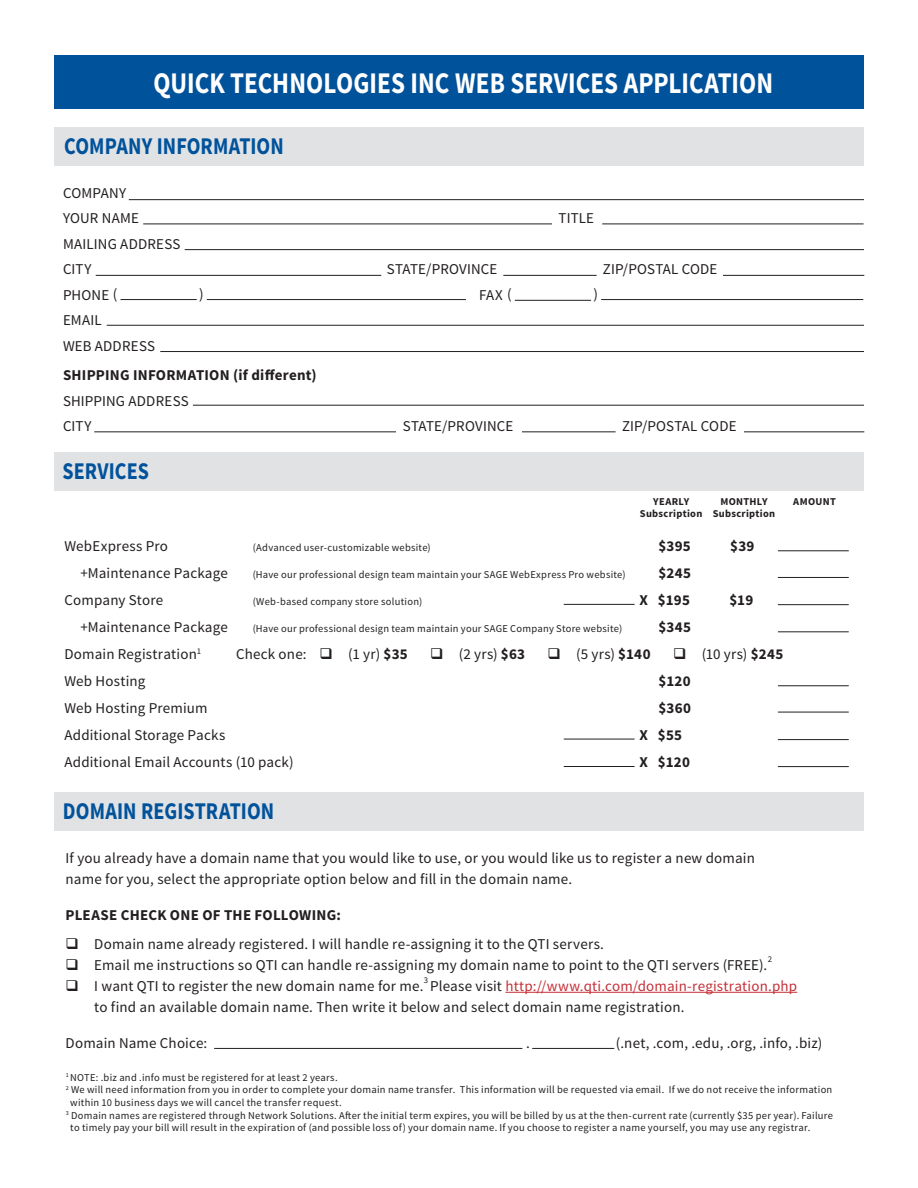
<style>
.page{position:relative;width:918px;height:1188px;background:#fff}
.page>*{position:absolute;margin:0;border:0;box-sizing:border-box;transform-origin:0 0}
.t1{font:700 30px "Source Sans Pro";color:#fff;scale:.84 1}
.t2{font:700 24px "Source Sans Pro";letter-spacing:.005em;color:#00529b;scale:.84 1}
.t3{font:15px/25.5px "Source Sans Pro";letter-spacing:.01em;color:#231f20}
.t4{font:700 15px/25.5px "Source Sans Pro";letter-spacing:.015em;color:#231f20}
.t5{font:15px "Source Sans Pro";letter-spacing:.015em;color:#c43038}
.t6{font:10.5px "Source Sans Pro";letter-spacing:.025em;color:#231f20}
.t7{font:700 10.5px "Source Sans Pro";letter-spacing:.03em;color:#231f20}
.t8{font:8.7px "Source Sans Pro";color:#231f20}
.s1{font-weight:400}
.s2{font-weight:700}
.s3{color:#231f20}
</style>
<div class="page">
<div style="left:54px;top:55px;width:810px;height:54px;background:#00529b"></div>
<div style="left:54px;top:127px;width:810px;height:39px;background:#e1e2e4"></div>
<hr style="left:129px;top:199px;width:735px;height:1px;background:#231f20">
<hr style="left:160px;top:351px;width:704px;height:1px;background:#231f20">
<hr style="left:107px;top:325px;width:757px;height:1px;background:#231f20">
<hr style="left:207px;top:299px;width:259px;height:1px;background:#231f20">
<hr style="left:601px;top:299px;width:262px;height:1px;background:#231f20">
<hr style="left:121px;top:299px;width:76px;height:1px;background:#231f20">
<hr style="left:515px;top:300px;width:76px;height:1px;background:#231f20">
<hr style="left:185px;top:249px;width:679px;height:1px;background:#231f20">
<hr style="left:193px;top:405px;width:671px;height:1px;background:#231f20">
<hr style="left:143px;top:224px;width:409px;height:1px;background:#231f20">
<hr style="left:96px;top:275px;width:285px;height:1px;background:#231f20">
<hr style="left:94px;top:431px;width:302px;height:1px;background:#231f20">
<hr style="left:503px;top:275px;width:94px;height:1px;background:#231f20">
<hr style="left:522px;top:431px;width:94px;height:1px;background:#231f20">
<hr style="left:723px;top:275px;width:141px;height:1px;background:#231f20">
<hr style="left:744px;top:431px;width:120px;height:1px;background:#231f20">
<hr style="left:602px;top:224px;width:262px;height:1px;background:#231f20">
<div style="left:54px;top:452px;width:810px;height:39px;background:#e1e2e4"></div>
<hr style="left:564px;top:604px;width:71px;height:1px;background:#231f20">
<hr style="left:564px;top:766px;width:71px;height:1px;background:#231f20">
<hr style="left:564px;top:739px;width:71px;height:1px;background:#231f20">
<hr style="left:778px;top:577px;width:71px;height:1px;background:#231f20">
<hr style="left:778px;top:631px;width:71px;height:1px;background:#231f20">
<hr style="left:778px;top:685px;width:71px;height:1px;background:#231f20">
<hr style="left:778px;top:712px;width:71px;height:1px;background:#231f20">
<hr style="left:778px;top:550px;width:71px;height:1px;background:#231f20">
<hr style="left:778px;top:739px;width:71px;height:1px;background:#231f20">
<hr style="left:778px;top:766px;width:71px;height:1px;background:#231f20">
<hr style="left:778px;top:604px;width:71px;height:1px;background:#231f20">
<hr style="left:532px;top:1048px;width:82px;height:1px;background:#231f20">
<hr style="left:505px;top:992px;width:292px;height:1px;background:#c43038">
<hr style="left:214px;top:1048px;width:308px;height:1px;background:#231f20">
<div style="left:54px;top:792px;width:810px;height:39px;background:#e1e2e4"></div>
<p class="t1" style="left:153px;top:63px;width:739px">QUICK TECHNOLOGIES INC WEB SERVICES APPLICATION</p>
<p class="t2" style="left:64px;top:131px;width:263px">COMPANY INFORMATION</p>
<p class="t3" style="left:63px;top:180px;width:77px">COMPANY<br>YOUR NAME</p>
<p class="t3" style="left:63px;top:231px;width:119px">MAILING ADDRESS<br>CITY</p>
<p class="t3" style="left:559px;top:206px;width:37px">TITLE</p>
<p class="t3" style="left:387px;top:257px;width:112px">STATE/PROVINCE</p>
<p class="t3" style="left:603px;top:257px;width:116px">ZIP/POSTAL CODE</p>
<p class="t3" style="left:63px;top:282px;width:56px">PHONE (</p>
<p class="t3" style="left:479px;top:282px;width:34px">FAX (</p>
<p class="t3" style="left:63px;top:308px;width:94px">EMAIL<br>WEB ADDRESS</p>
<p class="t4" style="left:63px;top:363px;width:255px">SHIPPING INFORMATION (if different)<br><span class="s1">SHIPPING ADDRESS<br>CITY</span></p>
<p class="t3" style="left:199px;top:281px;width:6px">)</p>
<p class="t3" style="left:593px;top:281px;width:6px">)</p>
<p class="t3" style="left:403px;top:414px;width:112px">STATE/PROVINCE</p>
<p class="t3" style="left:622px;top:414px;width:116px">ZIP/POSTAL CODE</p>
<p class="t2" style="left:63px;top:455px;width:104px">SERVICES</p>
<p class="t7" style="left:653px;top:495px;width:38px">YEARLY</p>
<p class="t7" style="left:640px;top:507px;width:64px">Subscription</p>
<p class="t7" style="left:720px;top:495px;width:49px">MONTHLY</p>
<p class="t7" style="left:713px;top:507px;width:64px">Subscription</p>
<p class="t3" style="left:64px;top:533px;width:105px">WebExpress Pro</p>
<p class="t4" style="left:658px;top:533px;width:34px">$395</p>
<p class="t4" style="left:730px;top:533px;width:26px">$39</p>
<p class="t3" style="left:80px;top:560px;width:149px">+Maintenance Package</p>
<p class="t4" style="left:658px;top:560px;width:34px">$245</p>
<p class="t3" style="left:64px;top:587px;width:100px">Company Store</p>
<p class="t4" style="left:639px;top:587px;width:52px">X $195</p>
<p class="t4" style="left:729px;top:587px;width:25px">$19</p>
<p class="t3" style="left:80px;top:614px;width:149px">+Maintenance Package</p>
<p class="t4" style="left:658px;top:614px;width:34px">$345</p>
<p class="t3" style="left:64px;top:641px;width:138px">Domain Registration<sup>1</sup></p>
<p class="t3" style="left:236px;top:641px;width:173px">Check one: ❑ (1 yr) <span class="s2">$35</span></p>
<p class="t3" style="left:430px;top:641px;width:96px">❑ (2 yrs) <span class="s2">$63</span></p>
<p class="t3" style="left:548px;top:641px;width:104px">❑ (5 yrs) <span class="s2">$140</span></p>
<p class="t3" style="left:673px;top:641px;width:112px">❑ (10 yrs) <span class="s2">$245</span></p>
<p class="t3" style="left:64px;top:668px;width:83px">Web Hosting</p>
<p class="t4" style="left:658px;top:668px;width:34px">$120</p>
<p class="t3" style="left:64px;top:695px;width:145px">Web Hosting Premium</p>
<p class="t4" style="left:658px;top:695px;width:34px">$360</p>
<p class="t3" style="left:64px;top:722px;width:162px">Additional Storage Packs</p>
<p class="t4" style="left:639px;top:722px;width:44px">X $55</p>
<p class="t3" style="left:64px;top:749px;width:231px">Additional Email Accounts (10 pack)</p>
<p class="t4" style="left:639px;top:749px;width:52px">X $120</p>
<p class="t6" style="left:253px;top:541px;width:180px">(Advanced user-customizable website)</p>
<p class="t6" style="left:253px;top:568px;width:374px">(Have our professional design team maintain your SAGE WebExpress Pro website)</p>
<p class="t6" style="left:253px;top:595px;width:171px">(Web-based company store solution)</p>
<p class="t6" style="left:253px;top:622px;width:371px">(Have our professional design team maintain your SAGE Company Store website)</p>
<p class="t7" style="left:793px;top:495px;width:44px">AMOUNT</p>
<p class="t2" style="left:63px;top:795px;width:253px">DOMAIN REGISTRATION</p>
<p class="t3" style="left:66px;top:846px;width:691px">If you already have a domain name that you would like to use, or you would like us to register a new domain</p>
<p class="t3" style="left:66px;top:867px;width:508px">name for you, select the appropriate option below and fill in the domain name.</p>
<p class="t4" style="left:66px;top:903px;width:277px">PLEASE CHECK ONE OF THE FOLLOWING:</p>
<p class="t3" style="left:66px;top:931px;width:540px">❑ Domain name already registered. I will handle re-assigning it to the QTI servers.</p>
<p class="t3" style="left:66px;top:952px;width:703px">❑ Email me instructions so QTI can handle re-assigning my domain name to point to the QTI servers (FREE).</p>
<p class="t8" style="left:768px;top:954px;width:6px">2</p>
<p class="t3" style="left:66px;top:973px;width:359px">❑ I want QTI to register the new domain name for me.</p>
<p class="t8" style="left:424px;top:975px;width:6px">3</p>
<p class="t5" style="left:430px;top:977px;width:369px"><span class="s3">Please visit</span> http://www.qti.com/domain-registration.php</p>
<p class="t3" style="left:94px;top:994px;width:592px">to find an available domain name. Then write it below and select domain name registration.</p>
<p class="t3" style="left:66px;top:1030px;width:143px">Domain Name Choice:</p>
<p class="t3" style="left:526px;top:1030px;width:5px">.</p>
<p class="t3" style="left:616px;top:1030px;width:208px">(.net, .com, .edu, .org, .info, .biz)</p>
<p class="t6" style="left:66px;top:1071px;width:273px"><sup>1</sup> NOTE: .biz and .info must be registered for at least 2 years.</p>
<p class="t6" style="left:66px;top:1084px;width:768px"><sup>2</sup> We will need information from you in order to complete your domain name transfer. This information will be requested via email. If we do not receive the information</p>
<p class="t6" style="left:70px;top:1096px;width:273px">within 10 business days we will cancel the transfer request.</p>
<p class="t6" style="left:66px;top:1109px;width:769px"><sup>3</sup> Domain names are registered through Network Solutions. After the initial term expires, you will be billed by us at the then-current rate (currently $35 per year). Failure</p>
<p class="t6" style="left:70px;top:1121px;width:742px">to timely pay your bill will result in the expiration of (and possible loss of) your domain name. If you choose to register a name yourself, you may use any registrar.</p>
</div>
